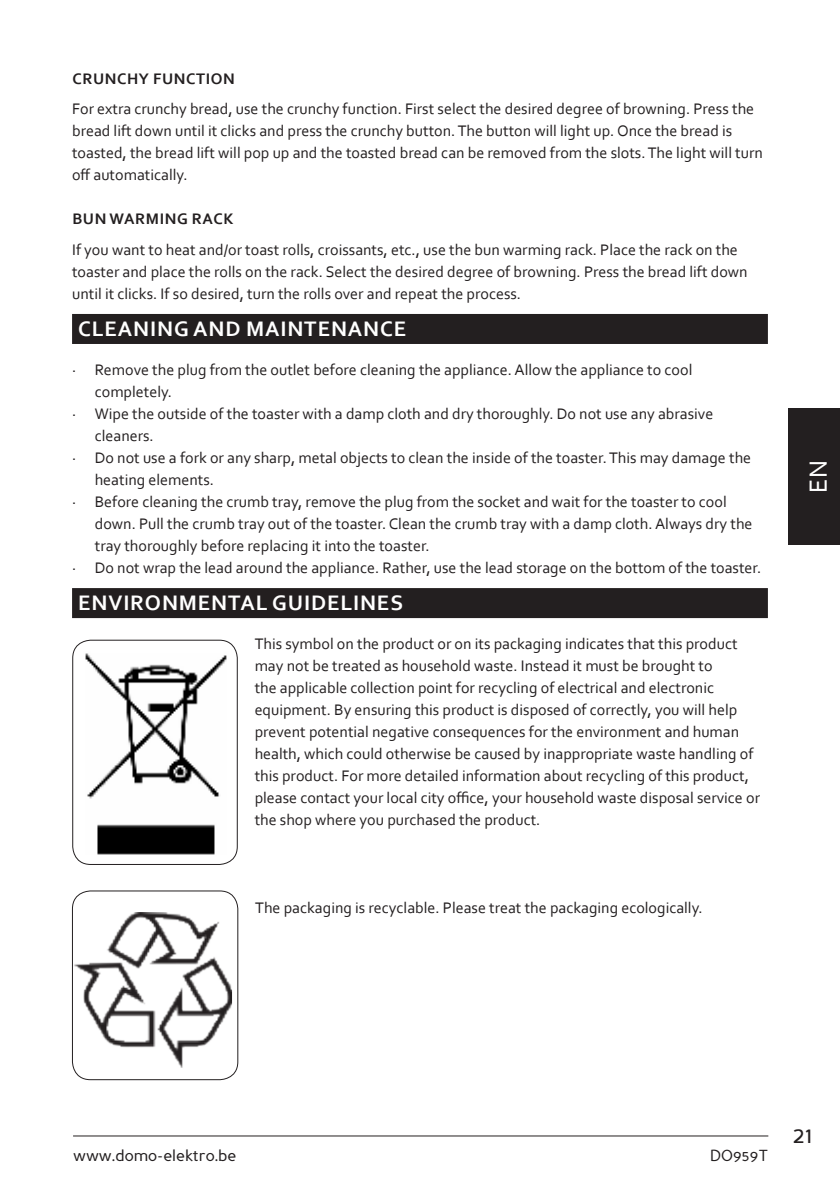
<style>
.page{position:relative;width:840px;height:1191px;background:#fff}
.page>*{position:absolute;margin:0;border:0;box-sizing:border-box;transform-origin:0 0}
.t1{font:26px "Corbel";color:#fff}
.t2{font:24px "Perspective Sans";color:#231f20}
.t3{font:700 22px "Corbel";letter-spacing:.04em;color:#fff}
.t4{font:16px/22px "Corbel";color:#231f20}
.t5{font:700 16px "Corbel";letter-spacing:.04em;color:#231f20}
.t6{font:16px "Perspective Sans";color:#231f20}
</style>
<div class="page">
<hr style="left:73px;top:1135px;width:694px;height:1px;background:#231f20">
<div style="left:788px;top:408px;width:51px;height:136px;background:#231f20"></div>
<div style="left:72px;top:314px;width:695px;height:30px;background:#231f20"></div>
<div style="left:72px;top:588px;width:695px;height:30px;background:#231f20"></div>
<img style="left:85px;top:653px;width:142px;height:202px">
<div style="left:72px;top:640px;width:165px;height:225px;border:1px solid #231f20;border-radius:18px"></div>
<img style="left:72px;top:912px;width:160px;height:156px">
<div style="left:72px;top:890px;width:166px;height:190px;border:1px solid #231f20;border-radius:18px"></div>
<p class="t5" style="left:72px;top:71px;width:164px">CRUNCHY FUNCTION</p>
<p class="t4" style="left:72px;top:98px;width:692px">For extra crunchy bread, use the crunchy function. First select the desired degree of browning. Press the bread lift down until it clicks and press the crunchy button. The button will light up. Once the bread is toasted, the bread lift will pop up and the toasted bread can be removed from the slots. The light will turn off automatically.</p>
<p class="t5" style="left:72px;top:211px;width:163px">BUN WARMING RACK</p>
<p class="t4" style="left:72px;top:238px;width:676px">If you want to heat and/or toast rolls, croissants, etc., use the bun warming rack. Place the rack on the toaster and place the rolls on the rack. Select the desired degree of browning. Press the bread lift down until it clicks. If so desired, turn the rolls over and repeat the process.</p>
<h3 class="t3" style="left:78px;top:318px;width:329px">CLEANING AND MAINTENANCE</h3>
<p class="t4" style="left:72px;top:359px;width:621px">· Remove the plug from the outlet before cleaning the appliance. Allow the appliance to cool</p>
<p class="t4" style="left:95px;top:381px;width:79px">completely.</p>
<p class="t4" style="left:72px;top:403px;width:642px">· Wipe the outside of the toaster with a damp cloth and dry thoroughly. Do not use any abrasive</p>
<p class="t4" style="left:95px;top:425px;width:60px">cleaners.</p>
<p class="t4" style="left:72px;top:447px;width:680px">· Do not use a fork or any sharp, metal objects to clean the inside of the toaster. This may damage the</p>
<p class="t4" style="left:95px;top:469px;width:121px">heating elements.</p>
<p class="t4" style="left:72px;top:491px;width:655px">· Before cleaning the crumb tray, remove the plug from the socket and wait for the toaster to cool</p>
<p class="t4" style="left:95px;top:513px;width:658px">down. Pull the crumb tray out of the toaster. Clean the crumb tray with a damp cloth. Always dry the</p>
<p class="t4" style="left:95px;top:535px;width:336px">tray thoroughly before replacing it into the toaster.</p>
<p class="t4" style="left:72px;top:557px;width:690px">· Do not wrap the lead around the appliance. Rather, use the lead storage on the bottom of the toaster.</p>
<h3 class="t3" style="left:78px;top:592px;width:326px">ENVIRONMENTAL GUIDELINES</h3>
<p class="t4" style="left:254px;top:633px;width:506px">This symbol on the product or on its packaging indicates that this product may not be treated as household waste. Instead it must be brought to<br>the applicable collection point for recycling of electrical and electronic equipment. By ensuring this product is disposed of correctly, you will help prevent potential negative consequences for the environment and human health, which could otherwise be caused by inappropriate waste handling of this product. For more detailed information about recycling of this product, please contact your local city office, your household waste disposal service or the shop where you purchased the product.</p>
<p class="t4" style="left:255px;top:897px;width:449px">The packaging is recyclable. Please treat the packaging ecologically.</p>
<h1 class="t1" style="left:805px;top:492px;width:34px;rotate:-90deg">EN</h1>
<p class="t6" style="left:73px;top:1149px;width:165px">www.domo-elektro.be</p>
<p class="t6" style="left:709px;top:1149px;width:60px">DO959T</p>
<h2 class="t2" style="left:792px;top:1124px;width:21px">21</h2>
</div>
